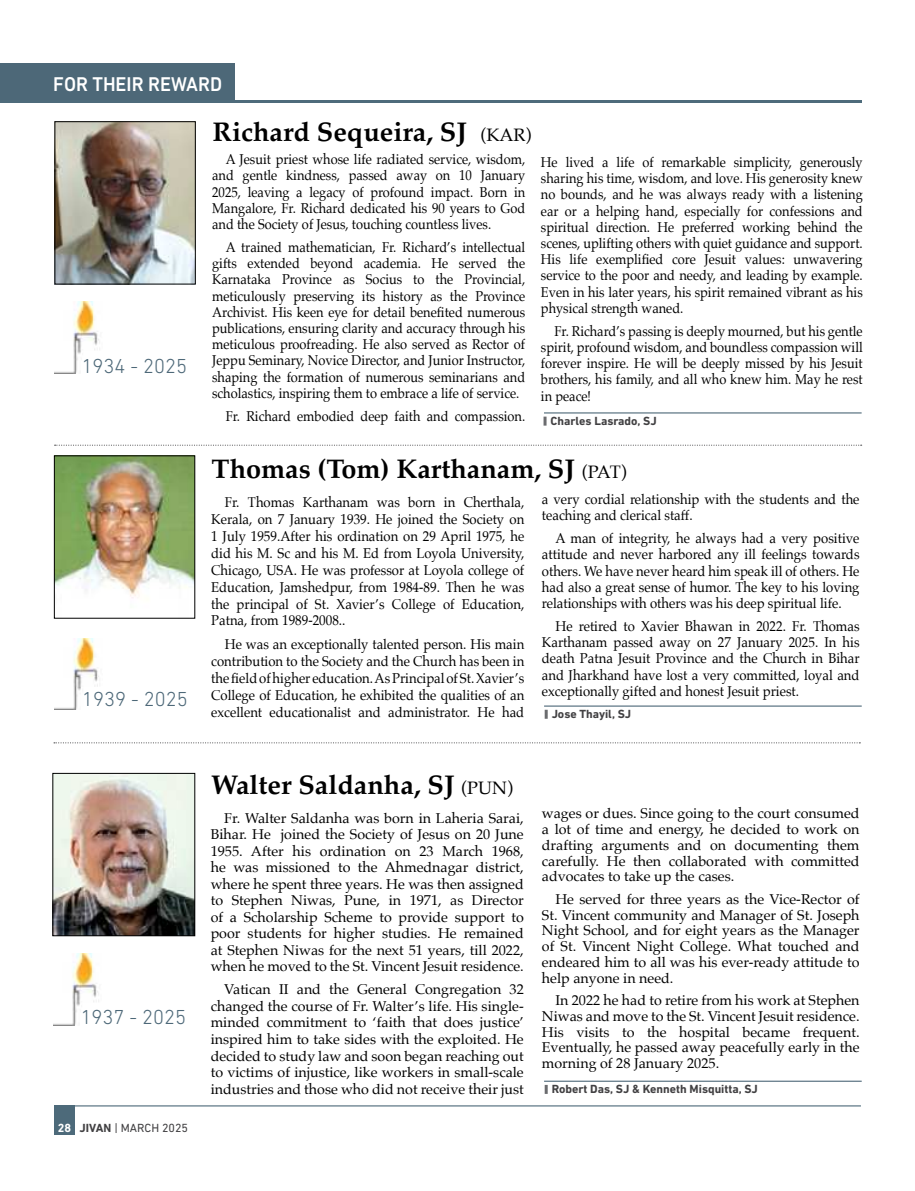
<style>
.page{position:relative;width:915px;height:1191px;background:#fff}
.page>*{position:absolute;margin:0;border:0;box-sizing:border-box;transform-origin:0 0}
.t1{font:700 27px "Palatino";color:#000}
.t2{font:300 20.55px "DIN Next LT Pro";color:#4d6878}
.t3{font:500 20.25px "DIN Next LT Pro";color:#fff;scale:.95 1}
.t4{font:14.25px/16.2px "Palatino";color:#000;text-align:justify;scale:.9 1}
.t5{font:14.25px/16.5px "Palatino";color:#000;text-align:justify}
.t6{font:14.25px/17px "Palatino";color:#000;text-align:justify;scale:.92 1}
.t7{font:700 12px "DIN Next LT Pro";color:#414042}
.t8{font:12px "DIN Next LT Pro";color:#414042}
.s1{font-weight:700;color:#fff}
.s2{font-weight:700}
.s3{color:#3d3c3e}
.s4{font-weight:400;font-size:18px}
</style>
<div class="page">
<svg style="left:54px;top:742px;width:806px;height:1px"></svg>
<img style="left:55px;top:775px;width:138px;height:159px">
<div style="left:53px;top:773px;width:142px;height:163px;border:1px solid #000"></div>
<img style="left:53px;top:953px;width:46px;height:72px">
<svg style="left:55px;top:444px;width:806px;height:2px"></svg>
<img style="left:55px;top:638px;width:44px;height:72px">
<img style="left:56px;top:458px;width:137px;height:140px">
<div style="left:54px;top:456px;width:141px;height:162px;border:1px solid #000"></div>
<svg style="left:544px;top:710px;width:3px;height:9px"></svg>
<hr style="left:544px;top:705px;width:317px;height:1px;background:#4d6878">
<svg style="left:544px;top:1085px;width:3px;height:9px"></svg>
<hr style="left:544px;top:1080px;width:317px;height:1px;background:#4d6878">
<img style="left:57px;top:123px;width:136px;height:159px">
<div style="left:55px;top:121px;width:140px;height:163px;border:1px solid #000"></div>
<img style="left:54px;top:302px;width:46px;height:72px">
<svg style="left:543px;top:416px;width:3px;height:9px"></svg>
<hr style="left:544px;top:412px;width:317px;height:1px;background:#4d6878">
<div style="left:0;top:63px;width:234px;height:38px;background:#4d6878"></div>
<hr style="left:0;top:100px;width:861px;height:2px;background:#4e6b7b">
<hr style="left:54px;top:1105px;width:806px;height:1px;background:#4d6a7a">
<div style="left:54px;top:1105px;width:21px;height:30px;background:#4d6a7a"></div>
<h3 class="t3" style="left:53px;top:77px;width:179px">FOR THEIR REWARD</h3>
<h2 class="t2" style="left:82px;top:353px;width:107px">1934 - 2025</h2>
<h2 class="t2" style="left:82px;top:687px;width:107px">1939 - 2025</h2>
<h2 class="t2" style="left:81px;top:1005px;width:107px">1937 - 2025</h2>
<p class="t8" style="left:58px;top:1122px;width:132px"><span class="s1">28</span> <span class="s2">JIVAN</span> <span class="s3">|</span> MARCH 2025</p>
<h1 class="t1" style="left:212px;top:121px;width:320px">Richard Sequeira, SJ <span class="s4">(KAR)</span></h1>
<p class="t4" style="left:212px;top:153px;width:349px;text-indent:14px">A Jesuit priest whose life radiated service, wisdom, and gentle kindness, passed away on 10 January 2025, leaving a legacy of profound impact. Born in Mangalore, Fr. Richard dedicated his 90 years to God and the Society of Jesus, touching countless lives.</p>
<p class="t4" style="left:212px;top:240px;width:349px;text-indent:14px">A trained mathematician, Fr. Richard’s intellectual gifts extended beyond academia. He served the Karnataka Province as Socius to the Provincial, meticulously preserving its history as the Province Archivist. His keen eye for detail bene昀椀ted numerous publications, ensuring clarity and accuracy through his meticulous proofreading. He also served as Rector of Jeppu Seminary, Novice Director, and Junior Instructor, shaping the formation of numerous seminarians and scholastics, inspiring them to embrace a life of service.</p>
<p class="t4" style="left:225px;top:409px;width:334px">Fr. Richard embodied deep faith and compassion.</p>
<p class="t4" style="left:540px;top:155px;width:359px">He lived a life of remarkable simplicity, generously sharing his time, wisdom, and love. His generosity knew no bounds, and he was always ready with a listening ear or a helping hand, especially for confessions and spiritual direction. He preferred working behind the scenes, uplifting others with quiet guidance and support.<br>His life exempli昀椀ed core Jesuit values: unwavering service to the poor and needy, and leading by example.<br>Even in his later years, his spirit remained vibrant as his physical strength waned.</p>
<p class="t4" style="left:540px;top:324px;width:359px;text-indent:14px">Fr. Richard’s passing is deeply mourned, but his gentle spirit, profound wisdom, and boundless compassion will forever inspire. He will be deeply missed by his Jesuit brothers, his family, and all who knew him. May he rest in peace!</p>
<p class="t7" style="left:550px;top:416px;width:108px">Charles Lasrado, SJ</p>
<h1 class="t1" style="left:211px;top:458px;width:416px">Thomas (Tom) Karthanam, SJ <span class="s4">(PAT)</span></h1>
<p class="t6" style="left:211px;top:495px;width:342px;text-indent:14px">Fr. Thomas Karthanam was born in Cherthala, Kerala, on 7 January 1939. He joined the Society on 1 July 1959.After his ordination on 29 April 1975, he did his M. Sc and his M. Ed from Loyola University, Chicago, USA. He was professor at Loyola college of Education, Jamshedpur, from 1984-89. Then he was the principal of St. Xavier’s College of Education, Patna, from 1989-2008..</p>
<p class="t6" style="left:211px;top:637px;width:342px;text-indent:14px">He was an exceptionally talented person. His main contribution to the Society and the Church has been in the 昀椀eld of higher education. As Principal of St. Xavier’s College of Education, he exhibited the qualities of an excellent educationalist and administrator. He had</p>
<p class="t6" style="left:541px;top:492px;width:346px;line-height:16.2px">a very cordial relationship with the students and the teaching and clerical sta昀昀.</p>
<p class="t6" style="left:541px;top:531px;width:346px;line-height:16.2px;text-indent:14px">A man of integrity, he always had a very positive attitude and never harbored any ill feelings towards others. We have never heard him speak ill of others. He had also a great sense of humor. The key to his loving relationships with others was his deep spiritual life.</p>
<p class="t6" style="left:541px;top:619px;width:346px;line-height:16.2px;text-indent:14px">He retired to Xavier Bhawan in 2022. Fr. Thomas Karthanam passed away on 27 January 2025. In his death Patna Jesuit Province and the Church in Bihar and Jharkhand have lost a very committed, loyal and exceptionally gifted and honest Jesuit priest.</p>
<p class="t7" style="left:551px;top:709px;width:81px">Jose Thayil, SJ</p>
<h1 class="t1" style="left:211px;top:775px;width:303px">Walter Saldanha, SJ <span class="s4">(PUN)</span></h1>
<p class="t5" style="left:211px;top:811px;width:314px;text-indent:13px">Fr. Walter Saldanha was born in Laheria Sarai, Bihar. He joined the Society of Jesus on 20 June 1955. After his ordination on 23 March 1968, he was missioned to the Ahmednagar district, where he spent three years. He was then assigned to Stephen Niwas, Pune, in 1971, as Director of a Scholarship Scheme to provide support to poor students for higher studies. He remained at Stephen Niwas for the next 51 years, till 2022, when he moved to the St. Vincent Jesuit residence.</p>
<p class="t5" style="left:211px;top:982px;width:314px;text-indent:13px">Vatican II and the General Congregation 32 changed the course of Fr. Walter’s life. His single&shy;minded commitment to ‘faith that does justice’ inspired him to take sides with the exploited. He decided to study law and soon began reaching out to victims of injustice, like workers in small-scale industries and those who did not receive their just</p>
<p class="t5" style="left:541px;top:807px;width:319px;line-height:15.8px">wages or dues. Since going to the court consumed a lot of time and energy, he decided to work on drafting arguments and on documenting them carefully. He then collaborated with committed advocates to take up the cases.</p>
<p class="t5" style="left:541px;top:892px;width:319px;line-height:15.8px;text-indent:13px">He served for three years as the Vice-Rector of St. Vincent community and Manager of St. Joseph Night School, and for eight years as the Manager of St. Vincent Night College. What touched and endeared him to all was his ever-ready attitude to help anyone in need.</p>
<p class="t5" style="left:541px;top:993px;width:319px;line-height:15.8px;text-indent:13px">In 2022 he had to retire from his work at Stephen Niwas and move to the St. Vincent Jesuit residence.<br>His visits to the hospital became frequent.<br>Eventually, he passed away peacefully early in the morning of 28 January 2025.</p>
<p class="t7" style="left:551px;top:1084px;width:207px">Robert Das, SJ &amp; Kenneth Misquitta, SJ</p>
</div>
